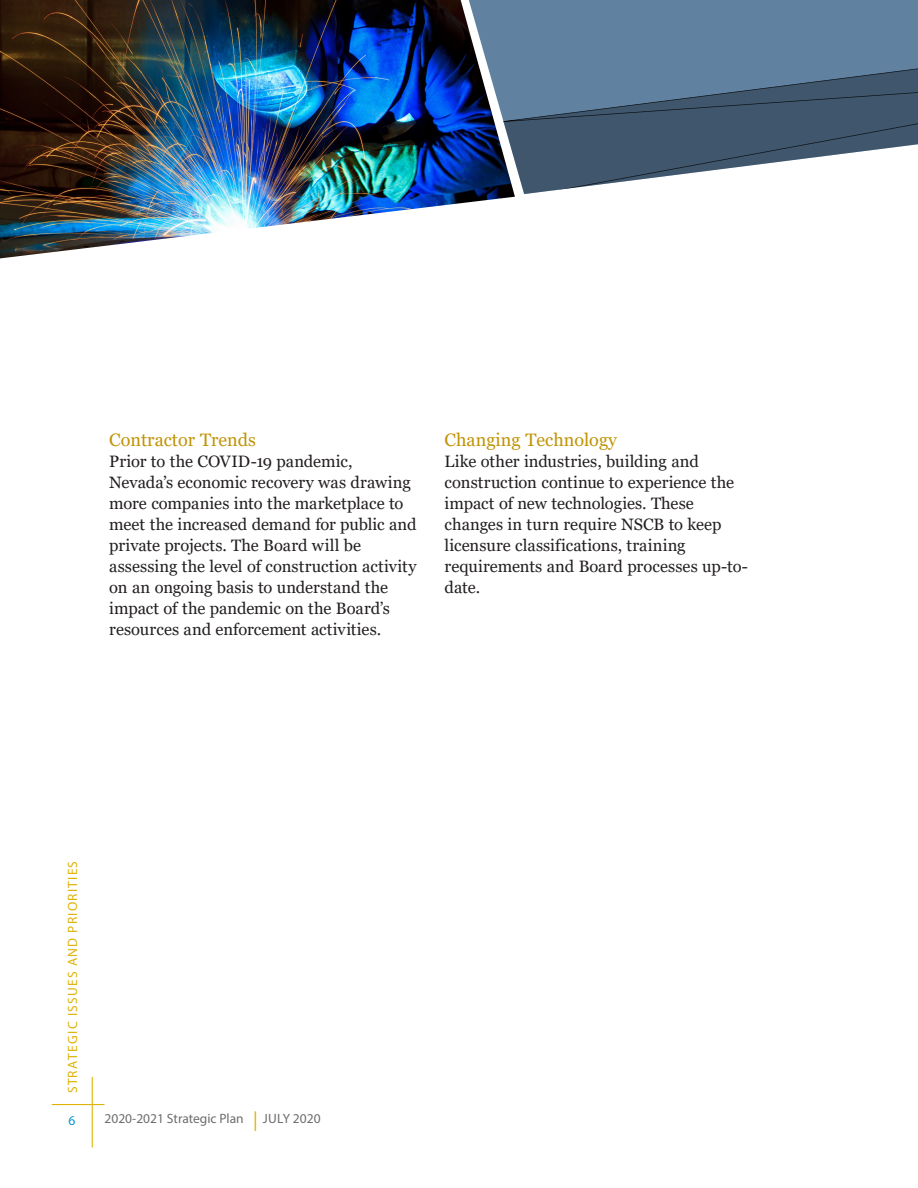
<style>
.page{position:relative;width:918px;height:1188px;background:#fff}
.page>*{position:absolute;margin:0;border:0;box-sizing:border-box;transform-origin:0 0}
.subhead_1{font:18px "Georgia";color:#c09407}
.body_text{font:16.5px/21px "Georgia";color:#231f20}
.t1{font:13.5px "Myriad Pro";color:#6c6d70}
.goal{font:13.5px "Myriad Pro";letter-spacing:.09em;color:#deb308}
.t2{font:13.5px "Myriad Pro";color:#0696d7}
.s1{font-size:19.5px;color:#deb308}
</style>
<div class="page">
<hr style="left:52px;top:1104px;width:53px;height:1px;background:#deb308">
<hr style="left:92px;top:1077px;width:1px;height:71px;background:#deb308">
<img style="left:0;top:0;width:515px;height:258px">
<svg style="left:469px;top:0;width:33px;height:194px"></svg>
<svg style="left:502px;top:0;width:416px;height:194px"></svg>
<p class="subhead_1" style="left:109px;top:429px;width:148px">Contractor Trends</p>
<p class="body_text" style="left:109px;top:451px;width:309px">Prior to the COVID-19 pandemic, Nevada’s economic recovery was drawing more companies into the marketplace to meet the increased demand for public and private projects. The Board will be assessing the level of construction activity on an ongoing basis to understand the impact of the pandemic on the Board’s resources and enforcement activities.</p>
<p class="subhead_1" style="left:445px;top:429px;width:174px">Changing Technology</p>
<p class="body_text" style="left:445px;top:451px;width:305px">Like other industries, building and construction continue to experience the impact of new technologies. These changes in turn require NSCB to keep licensure classifications, training requirements and Board processes up-to&shy;date.</p>
<p class="goal" style="left:64px;top:1093px;width:234px;rotate:-90deg">STRATEGIC ISSUES AND PRIORITIES</p>
<p class="t2" style="left:69px;top:1112px;width:8px">6</p>
<p class="t1" style="left:105px;top:1110px;width:218px">2020-2021 Strategic Plan <span class="s1">|</span> JULY 2020</p>
</div>
